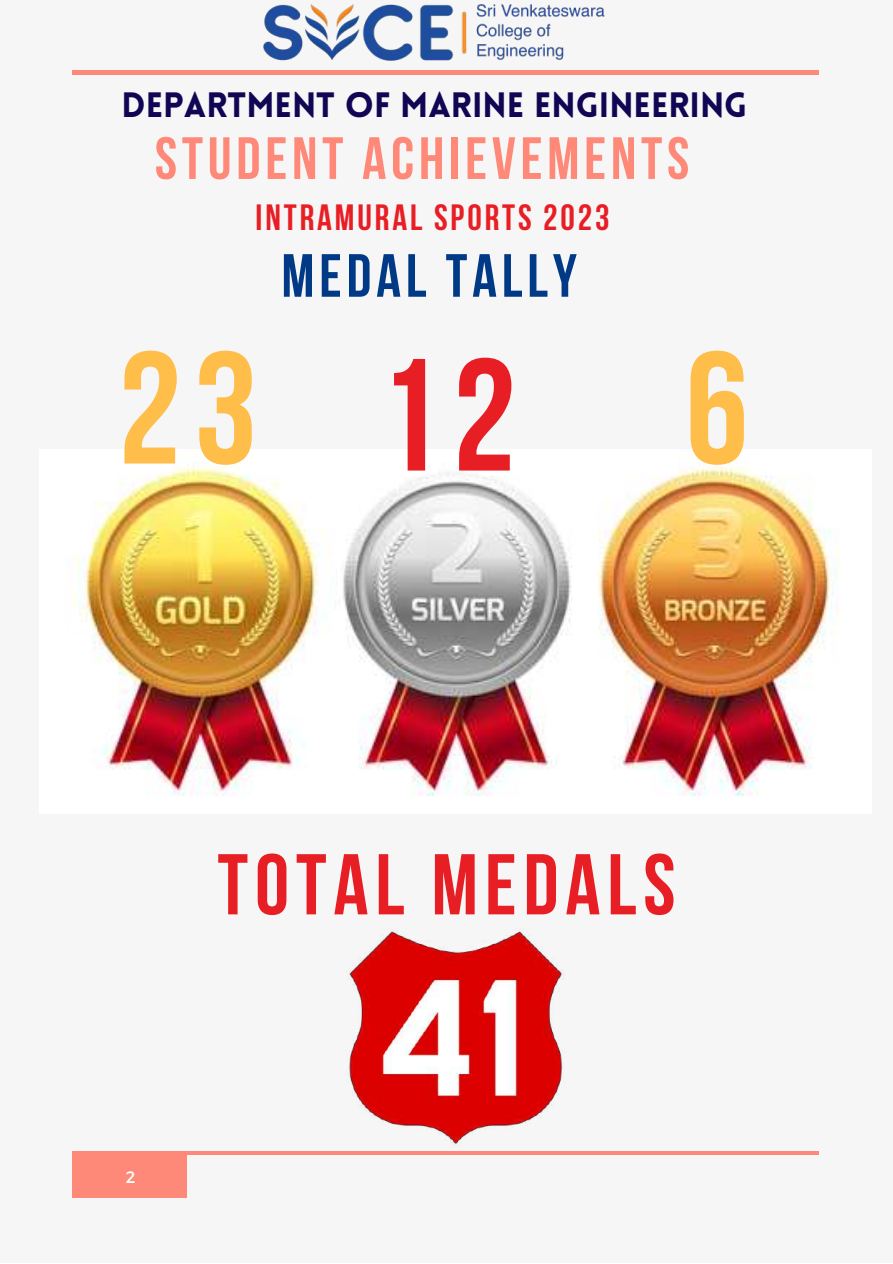
<style>
.page{position:relative;width:893px;height:1264px;background:#fff}
.page>*{position:absolute;margin:0;border:0;box-sizing:border-box;transform-origin:0 0}
.t1{font:700 159.3px "Bebas Neue";color:#ffbd4a}
.t2{font:700 85.95px "Bebas Neue";letter-spacing:.08em;color:#e81e25}
.t3{font:700 60.75px "Bebas Neue";letter-spacing:.08em;color:#003986}
.t4{font:700 59.55px "Bebas Neue";letter-spacing:.08em;color:#ff8979}
.t5{font:700 36.45px "Bebas Neue";letter-spacing:.08em;color:#e81e25}
.t6{font:900 34.5px "Lovelo";color:#110654}
.t7{font:16.5px "Montserrat";color:#fff}
.s1{color:#e81e25}
</style>
<div class="page">
<div style="left:0;top:0;width:892px;height:1262px;background:#f6f6f6"></div>
<hr style="left:72px;top:71px;width:747px;height:3px;background:#ff8979">
<div style="left:72px;top:1151px;width:115px;height:46px;background:#ff8979"></div>
<hr style="left:72px;top:1151px;width:747px;height:3px;background:#ff8979">
<img style="left:233px;top:4px;width:402px;height:67px">
<img style="left:85px;top:468px;width:745px;height:328px">
<img style="left:348px;top:931px;width:216px;height:214px">
<p class="t6" style="left:121px;top:91px;width:627px">DEPARTMENT OF MARINE ENGINEERING</p>
<h3 class="t4" style="left:155px;top:134px;width:536px">STUDENT ACHIEVEMENTS</h3>
<p class="t5" style="left:255px;top:203px;width:355px">INTRAMURAL SPORTS 2023</p>
<h3 class="t3" style="left:281px;top:251px;width:297px">MEDAL TALLY</h3>
<h1 class="t1" style="left:118px;top:344px;width:631px">23 <span class="s1">12</span> 6</h1>
<h2 class="t2" style="left:217px;top:849px;width:459px">TOTAL MEDALS</h2>
<p class="t7" style="left:126px;top:1165px;width:11px">2</p>
</div>
